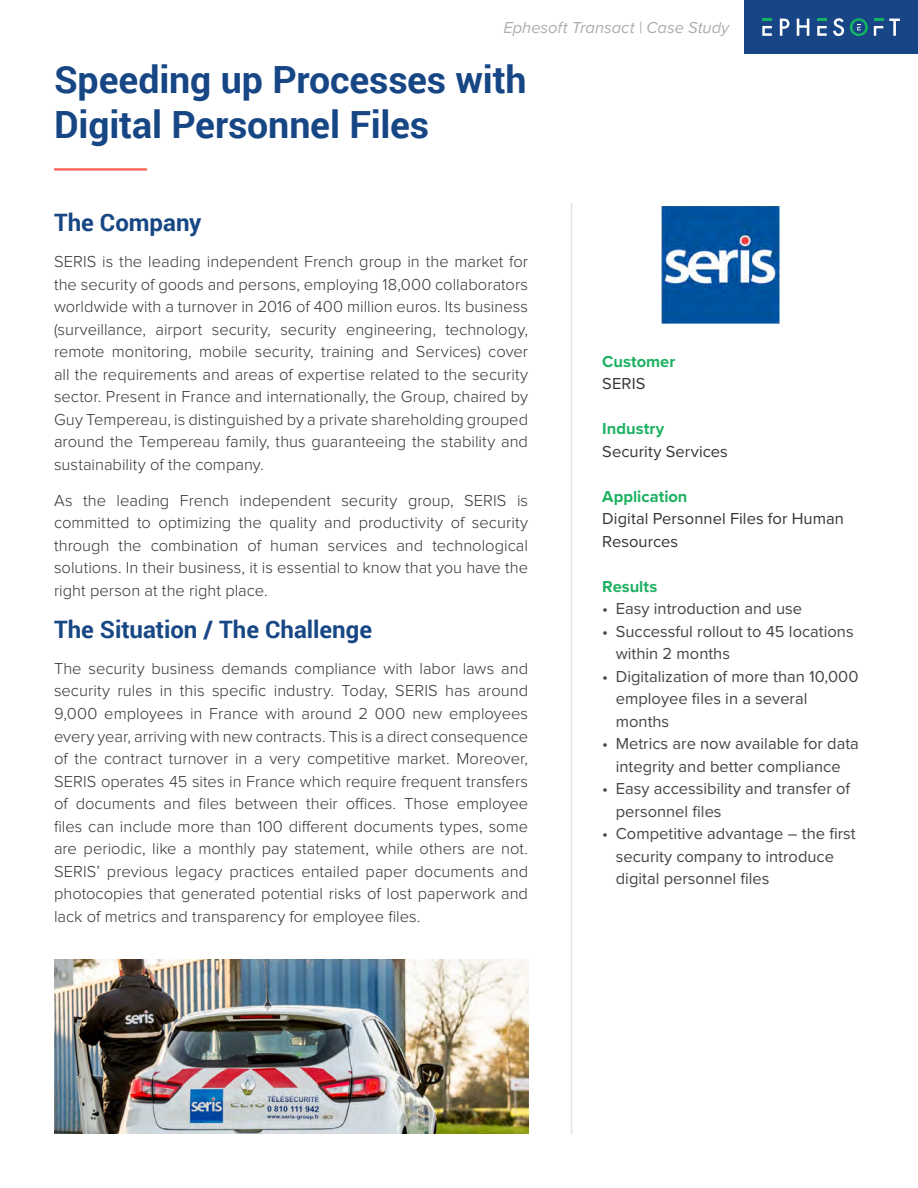
<style>
.page{position:relative;width:918px;height:1188px;background:#fff}
.page>*{position:absolute;margin:0;border:0;box-sizing:border-box;transform-origin:0 0}
.t1{font:700 37.5px/45px "Roboto";letter-spacing:-.005em;color:#174685}
.t2{font:700 24px "Roboto";color:#184785}
.t3{font:300 16.5px/22.5px "Proxima Nova";color:#353534;text-align:justify}
.t4{font:16.5px/22.5px "Proxima Nova";color:#464547}
.t5{font:16.5px/22.5px "Proxima Nova";letter-spacing:.005em;color:#353534}
.t6{font:700 16.5px "Proxima Nova";color:#1eb162}
.t7{font:italic 16.5px "Proxima Nova";color:#afadae}
</style>
<div class="page">
<div style="left:744px;top:0;width:174px;height:54px;background:#174585"></div>
<svg style="left:889px;top:19px;width:11px;height:17px"></svg>
<svg style="left:780px;top:19px;width:9px;height:17px"></svg>
<svg style="left:797px;top:19px;width:12px;height:17px"></svg>
<svg style="left:833px;top:18px;width:11px;height:18px"></svg>
<svg style="left:874px;top:19px;width:9px;height:17px"></svg>
<svg style="left:817px;top:19px;width:10px;height:17px"></svg>
<svg style="left:762px;top:19px;width:10px;height:17px"></svg>
<svg style="left:850px;top:18px;width:18px;height:18px"></svg>
<hr style="left:54px;top:168px;width:93px;height:3px;background:#ff5e54">
<hr style="left:571px;top:203px;width:1px;height:931px;background:#dde5e6">
<img style="left:662px;top:206px;width:117px;height:118px">
<img style="left:54px;top:959px;width:474px;height:175px">
<p class="t7" style="left:503px;top:16px;width:227px">Ephesoft Transact | Case Study</p>
<h1 class="t1" style="left:54px;top:56px;width:474px">Speeding up Processes with<br>Digital Personnel Files</h1>
<h2 class="t2" style="left:54px;top:206px;width:149px">The Company</h2>
<p class="t3" style="left:54px;top:251px;width:476px">SERIS is the leading independent French group in the market for the security of goods and persons, employing 18,000 collaborators worldwide with a turnover in 2016 of 400 million euros. Its business (surveillance, airport security, security engineering, technology, remote monitoring, mobile security, training and Services) cover all the requirements and areas of expertise related to the security sector. Present in France and internationally, the Group, chaired by Guy Tempereau, is distinguished by a private shareholding grouped around the Tempereau family, thus guaranteeing the stability and sustainability of the company.</p>
<p class="t3" style="left:54px;top:490px;width:476px">As the leading French independent security group, SERIS is committed to optimizing the quality and productivity of security through the combination of human services and technological solutions. In their business, it is essential to know that you have the right person at the right place.</p>
<h2 class="t2" style="left:54px;top:613px;width:320px">The Situation / The Challenge</h2>
<p class="t3" style="left:54px;top:658px;width:476px">The security business demands compliance with labor laws and security rules in this specific industry. Today, SERIS has around 9,000 employees in France with around 2 000 new employees every year, arriving with new contracts. This is a direct consequence of the contract turnover in a very competitive market. Moreover, SERIS operates 45 sites in France which require frequent transfers of documents and files between their offices. Those employee files can include more than 100 different documents types, some are periodic, like a monthly pay statement, while others are not.<br>SERIS’ previous legacy practices entailed paper documents and photocopies that generated potential risks of lost paperwork and lack of metrics and transparency for employee files.</p>
<p class="t6" style="left:602px;top:349px;width:75px">Customer</p>
<p class="t5" style="left:602px;top:372px;width:45px">SERIS</p>
<p class="t6" style="left:602px;top:416px;width:64px">Industry</p>
<p class="t5" style="left:602px;top:439px;width:127px">Security Services</p>
<p class="t6" style="left:602px;top:484px;width:87px">Application</p>
<p class="t5" style="left:602px;top:507px;width:243px">Digital Personnel Files for Human<br>Resources</p>
<p class="t6" style="left:602px;top:574px;width:57px">Results</p>
<p class="t4" style="left:602px;top:597px;width:201px">• Easy introduction and use</p>
<p class="t4" style="left:616px;top:619px;width:239px;text-indent:-13px">• Successful rollout to 45 locations within 2 months</p>
<p class="t4" style="left:616px;top:664px;width:244px;text-indent:-13px">• Digitalization of more than 10,000 employee files in a several months</p>
<p class="t4" style="left:602px;top:732px;width:258px;text-align:center">• Metrics are now available for data integrity and better compliance</p>
<p class="t4" style="left:616px;top:777px;width:236px;text-indent:-13px">• Easy accessibility and transfer of personnel files</p>
<p class="t4" style="left:616px;top:822px;width:241px;text-indent:-13px">• Competitive advantage – the first security company to introduce digital personnel files</p>
</div>
